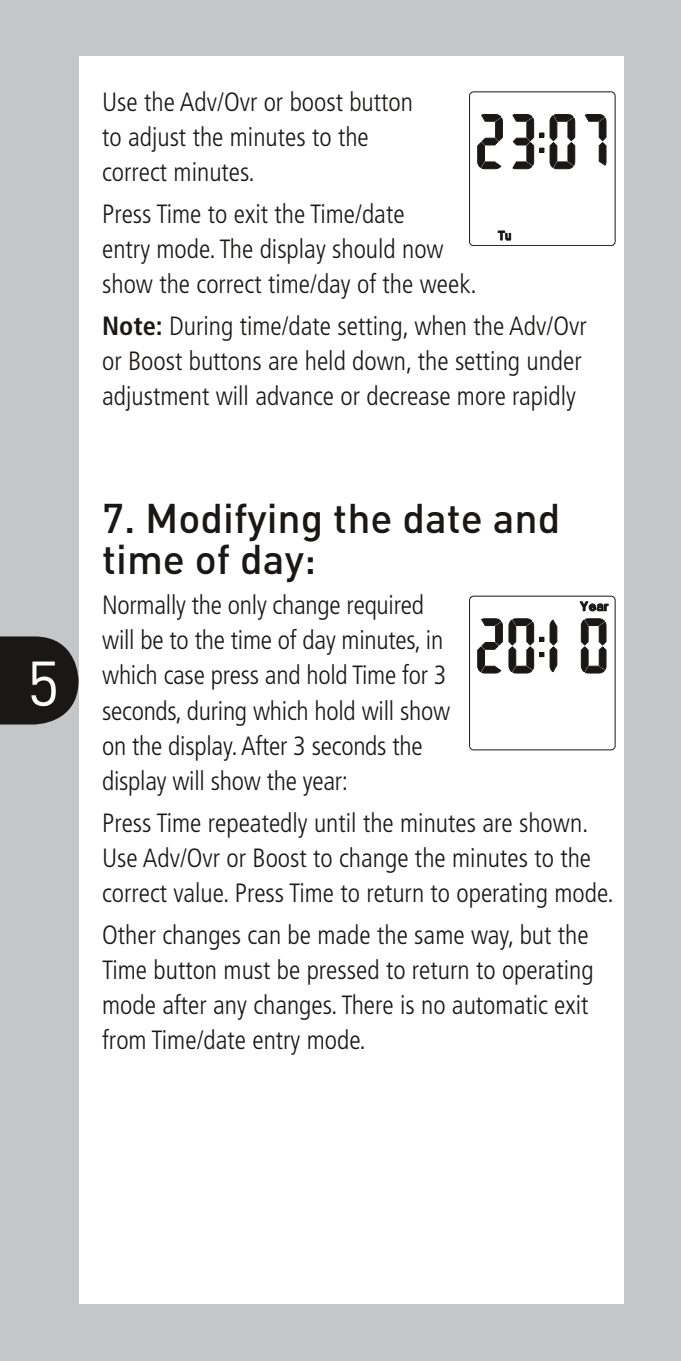
<style>
.page{position:relative;width:681px;height:1361px;background:#fff}
.page>*{position:absolute;margin:0;border:0;box-sizing:border-box;transform-origin:0 0}
.t1{font:62px "DIN";color:#fff}
.t2{font:500 40.8px/40.8px "DIN";color:#1a1817}
.t3{font:300 condensed 26.4px/35.2px "Frutiger LT";color:#1a1817}
.s1{font-weight:700}
</style>
<div class="page">
<div style="left:0;top:0;width:680px;height:1361px;background:#c5c6c8"></div>
<div style="left:79px;top:57px;width:545px;height:1247px;background:#fff"></div>
<svg style="left:0;top:636px;width:78px;height:88px;background:#2c2b2a"></svg>
<svg style="left:469px;top:92px;width:146px;height:154px"></svg>
<svg style="left:469px;top:596px;width:146px;height:154px"></svg>
<h1 class="t1" style="left:27px;top:645px;width:34px">5</h1>
<p class="t3" style="left:102px;top:84px;width:312px">Use the Adv/Ovr or boost button to adjust the minutes to the correct minutes.</p>
<p class="t3" style="left:102px;top:196px;width:376px">Press Time to exit the Time/date<br>entry mode. The display should now show the correct time/day of the week.</p>
<p class="t3" style="left:102px;top:308px;width:486px"><span class="s1">Note:</span> During time/date setting, when the Adv/Ovr or Boost buttons are held down, the setting under adjustment will advance or decrease more rapidly</p>
<h2 class="t2" style="left:102px;top:496px;width:459px">7. Modifying the date and time of day:</h2>
<p class="t3" style="left:102px;top:588px;width:349px">Normally the only change required will be to the time of day minutes, in which case press and hold Time for 3 seconds, during which hold will show on the display. After 3 seconds the display will show the year:</p>
<p class="t3" style="left:102px;top:805px;width:513px">Press Time repeatedly until the minutes are shown.<br>Use Adv/Ovr or Boost to change the minutes to the correct value. Press Time to return to operating mode.</p>
<p class="t3" style="left:102px;top:917px;width:492px">Other changes can be made the same way, but the Time button must be pressed to return to operating mode after any changes. There is no automatic exit from Time/date entry mode.</p>
</div>
